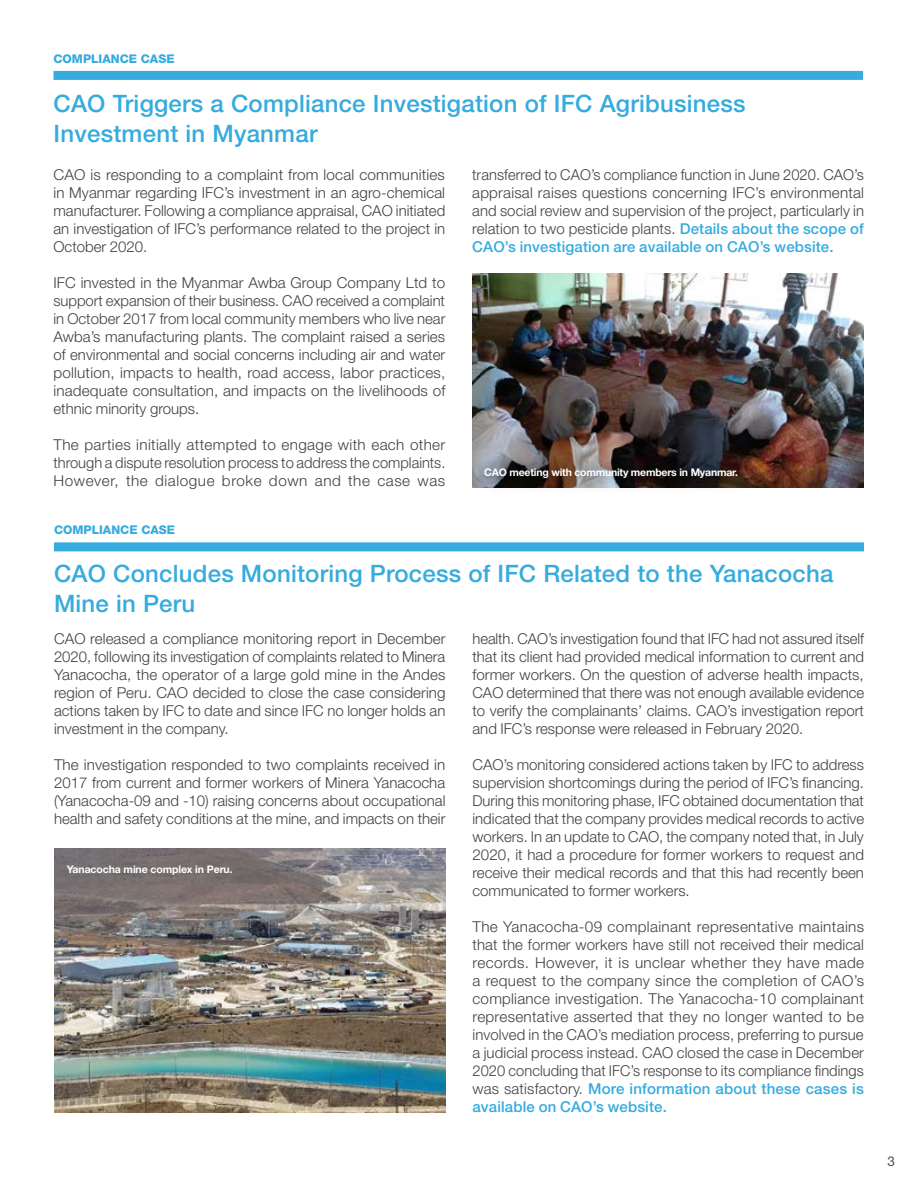
<style>
.page{position:relative;width:918px;height:1188px;background:#fff}
.page>*{position:absolute;margin:0;border:0;box-sizing:border-box;transform-origin:0 0}
.t1{font:500 24px/30px "Helvetica Neue LT Std";letter-spacing:.01em;color:#35abde}
.Body_Text{font:300 15px/18px "Helvetica Neue LT Std";color:#414042;text-align:justify}
.t2{font:13.5px "Helvetica Neue LT Std";color:#4d4d4f}
.t3{font:800 12px "Helvetica Neue LT Std";color:#35abde}
.Photo_Caption_Gray{font:700 10.5px "Helvetica Neue LT Std";letter-spacing:-.02em;color:#fff}
.s1{font-weight:500;color:#35abde}
</style>
<div class="page">
<div style="left:54px;top:542px;width:810px;height:9px;background:#35abde"></div>
<img style="left:55px;top:849px;width:391px;height:263px">
<div style="left:54px;top:71px;width:809px;height:9px;background:#35abde"></div>
<img style="left:472px;top:274px;width:391px;height:214px">
<svg style="left:472px;top:454px;width:278px;height:34px;background:#463e3d"></svg>
<h4 class="t3" style="left:54px;top:51px;width:123px">COMPLIANCE CASE</h4>
<h2 class="t1" style="left:54px;top:88px;width:694px">CAO Triggers a Compliance Investigation of IFC Agribusiness<br>Investment in Myanmar</h2>
<p class="Body_Text" style="left:54px;top:165px;width:393px">CAO is responding to a complaint from local communities in Myanmar regarding IFC’s investment in an agro-chemical manufacturer. Following a compliance appraisal, CAO initiated an investigation of IFC’s performance related to the project in October 2020.</p>
<p class="Body_Text" style="left:54px;top:273px;width:394px">IFC invested in the Myanmar Awba Group Company Ltd to support expansion of their business. CAO received a complaint in October 2017 from local community members who live near Awba’s manufacturing plants. The complaint raised a series of environmental and social concerns including air and water pollution, impacts to health, road access, labor practices, inadequate consultation, and impacts on the livelihoods of ethnic minority groups.</p>
<p class="Body_Text" style="left:54px;top:435px;width:393px">The parties initially attempted to engage with each other through a dispute resolution process to address the complaints.<br>However, the dialogue broke down and the case was</p>
<p class="Body_Text" style="left:472px;top:165px;width:393px">transferred to CAO’s compliance function in June 2020. CAO’s appraisal raises questions concerning IFC’s environmental and social review and supervision of the project, particularly in relation to two pesticide plants. <span class="s1">Details about the scope of CAO’s investigation are available on CAO’s website.</span></p>
<p class="Photo_Caption_Gray" style="left:484px;top:466px;width:255px">CAO meeting with community members in Myanmar.</p>
<h4 class="t3" style="left:54px;top:522px;width:123px">COMPLIANCE CASE</h4>
<h2 class="t1" style="left:54px;top:558px;width:781px">CAO Concludes Monitoring Process of IFC Related to the Yanacocha<br>Mine in Peru</h2>
<p class="Body_Text" style="left:54px;top:629px;width:393px">CAO released a compliance monitoring report in December 2020, following its investigation of complaints related to Minera Yanacocha, the operator of a large gold mine in the Andes region of Peru. CAO decided to close the case considering actions taken by IFC to date and since IFC no longer holds an investment in the company.</p>
<p class="Body_Text" style="left:54px;top:755px;width:393px">The investigation responded to two complaints received in 2017 from current and former workers of Minera Yanacocha (Yanacocha-09 and -10) raising concerns about occupational health and safety conditions at the mine, and impacts on their</p>
<p class="Body_Text" style="left:472px;top:629px;width:393px">health. CAO’s investigation found that IFC had not assured itself that its client had provided medical information to current and former workers. On the question of adverse health impacts, CAO determined that there was not enough available evidence to verify the complainants’ claims. CAO’s investigation report and IFC’s response were released in February 2020.</p>
<p class="Body_Text" style="left:472px;top:755px;width:393px">CAO’s monitoring considered actions taken by IFC to address supervision shortcomings during the period of IFC’s financing.<br>During this monitoring phase, IFC obtained documentation that indicated that the company provides medical records to active workers. In an update to CAO, the company noted that, in July 2020, it had a procedure for former workers to request and receive their medical records and that this had recently been communicated to former workers.</p>
<p class="Body_Text" style="left:472px;top:917px;width:393px">The Yanacocha-09 complainant representative maintains that the former workers have still not received their medical records. However, it is unclear whether they have made a request to the company since the completion of CAO’s compliance investigation. The Yanacocha-10 complainant representative asserted that they no longer wanted to be involved in the CAO’s mediation process, preferring to pursue a judicial process instead. CAO closed the case in December 2020 concluding that IFC’s response to its compliance findings was satisfactory. <span class="s1">More information about these cases is available on CAO’s website.</span></p>
<p class="Photo_Caption_Gray" style="left:67px;top:862px;width:167px">Yanacocha mine complex in Peru.</p>
<p class="t2" style="left:888px;top:1153px;width:9px">3</p>
</div>
